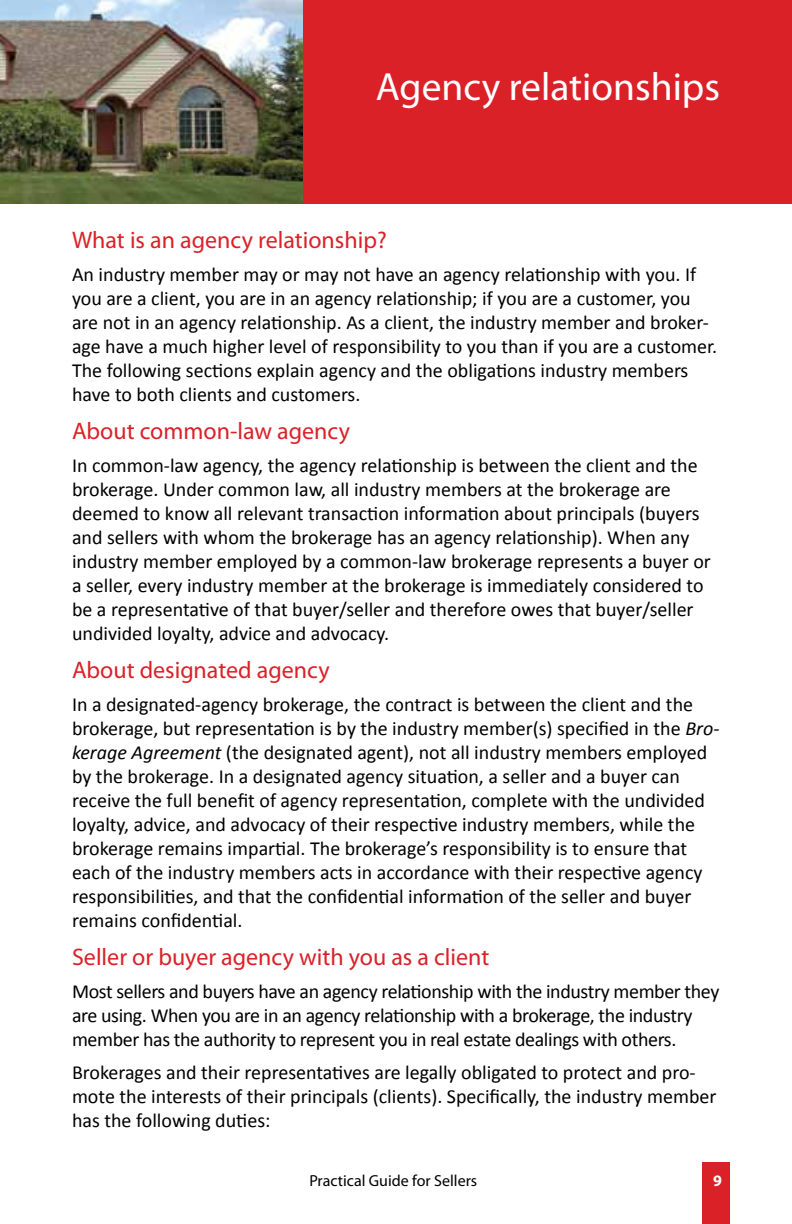
<style>
.page{position:relative;width:792px;height:1224px;background:#fff}
.page>*{position:absolute;margin:0;border:0;box-sizing:border-box;transform-origin:0 0}
.t1{font:39.4px "Myriad Pro";color:#fff}
.t2{font:24px "Myriad Pro";color:#da2128}
.t3{font:20px/24px "Calibri";color:#000}
.t4{font:20px/24px "Calibri";letter-spacing:-.02em;color:#000}
.t5{font:16px "Myriad Pro";color:#000}
.t6{font:700 16px "Myriad Pro";color:#fff}
.s1{font-style:italic}
</style>
<div class="page">
<div style="left:703px;top:1162px;width:27px;height:62px;background:#da2128"></div>
<div style="left:0;top:0;width:792px;height:204px;background:#da2128"></div>
<img style="left:0;top:0;width:302px;height:204px">
<h1 class="t1" style="left:376px;top:63px;width:346px">Agency relationships</h1>
<p class="t2" style="left:72px;top:225px;width:316px">What is an agency relationship?</p>
<p class="t3" style="left:72px;top:263px;width:647px">An industry member may or may not have an agency relationship with you. If you are a client, you are in an agency relationship; if you are a customer, you are not in an agency relationship. As a client, the industry member and broker&shy;age have a much higher level of responsibility to you than if you are a customer.<br>The following sections explain agency and the obligations industry members have to both clients and customers.</p>
<p class="t2" style="left:72px;top:416px;width:279px">About common-law agency</p>
<p class="t3" style="left:72px;top:454px;width:640px">In common-law agency, the agency relationship is between the client and the brokerage. Under common law, all industry members at the brokerage are deemed to know all relevant transaction information about principals (buyers and sellers with whom the brokerage has an agency relationship). When any industry member employed by a common-law brokerage represents a buyer or a seller, every industry member at the brokerage is immediately considered to be a representative of that buyer/seller and therefore owes that buyer/seller undivided loyalty, advice and advocacy.</p>
<p class="t2" style="left:72px;top:655px;width:259px">About designated agency</p>
<p class="t3" style="left:72px;top:692px;width:649px">In a designated-agency brokerage, the contract is between the client and the brokerage, but representation is by the industry member(s) specified in the <span class="s1">Bro&shy;kerage Agreement</span> (the designated agent), not all industry members employed by the brokerage. In a designated agency situation, a seller and a buyer can receive the full benefit of agency representation, complete with the undivided loyalty, advice, and advocacy of their respective industry members, while the brokerage remains impartial. The brokerage’s responsibility is to ensure that each of the industry members acts in accordance with their respective agency responsibilities, and that the confidential information of the seller and buyer remains confidential.</p>
<p class="t2" style="left:72px;top:942px;width:419px">Seller or buyer agency with you as a client</p>
<p class="t4" style="left:72px;top:979px;width:649px">Most sellers and buyers have an agency relationship with the industry member they are using. When you are in an agency relationship with a brokerage, the industry member has the authority to represent you in real estate dealings with others.</p>
<p class="t3" style="left:72px;top:1060px;width:646px">Brokerages and their representatives are legally obligated to protect and pro&shy;mote the interests of their principals (clients). Specifically, the industry member has the following duties:</p>
<p class="t5" style="left:309px;top:1171px;width:169px">Practical Guide for Sellers</p>
<p class="t6" style="left:713px;top:1170px;width:10px">9</p>
</div>
